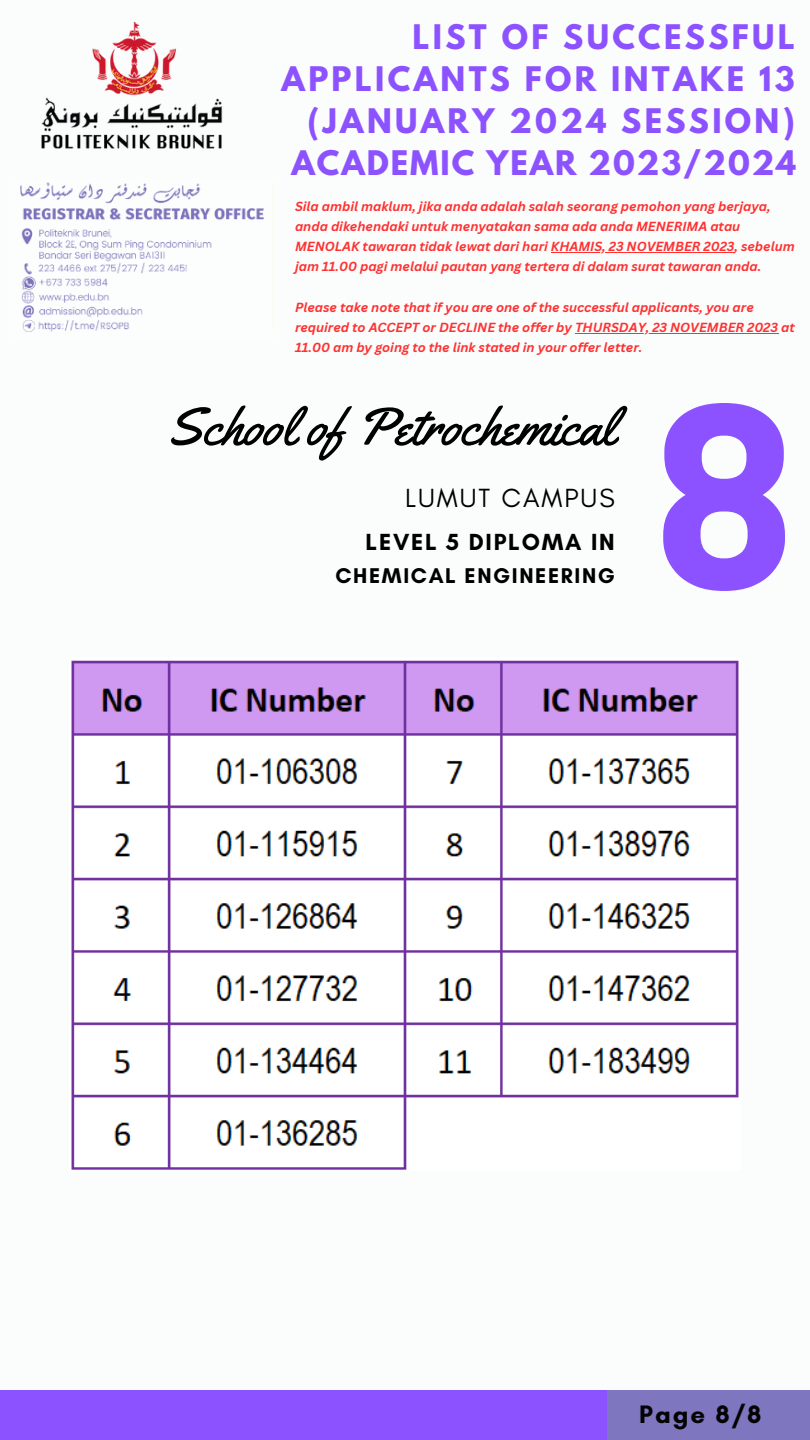
<style>
.page{position:relative;width:810px;height:1440px;background:#fbfcfc}
.page>*{position:absolute;margin:0;border:0;box-sizing:border-box;transform-origin:0 0}
.t1{font:700 233.2px "Cooper Hewitt";color:#8c52ff}
.t2{font:53px "Yellowtail";color:#000}
.t3{font:700 30px/42px "League Spartan";letter-spacing:.11em;color:#8c52ff;text-align:right}
.t4{font:700 30px "League Spartan";letter-spacing:.065em;color:#8c52ff}
.t5{font:26.7px "Glacial Indifference";letter-spacing:.075em;color:#000}
.t6{font:700 25.7px "Glacial Indifference";color:#040405}
.t7{font:700 23.7px "Glacial Indifference";letter-spacing:.075em;color:#000}
.t8{font:700 21.7px "Glacial Indifference";letter-spacing:.075em;color:#000}
.t9{font:italic 700 12.8px/20.2px "Canva Sans";color:#ff3131}
</style>
<div class="page">
<img style="left:41px;top:22px;width:182px;height:127px">
<img style="left:20px;top:182px;width:244px;height:150px">
<div style="left:0;top:1390px;width:810px;height:50px;background:#8c52ff"></div>
<div style="left:608px;top:1390px;width:202px;height:50px;background:#7e76be"></div>
<img style="left:71px;top:660px;width:668px;height:510px">
<hr style="left:551px;top:252px;width:183px;height:1px;background:#ff3131">
<hr style="left:575px;top:333px;width:203px;height:1px;background:#ff3131">
<p class="t3" style="left:281px;top:20px;width:515px">LIST OF SUCCESSFUL<br>APPLICANTS FOR INTAKE 13 (JANUARY 2024 SESSION)</p>
<p class="t4" style="left:292px;top:148px;width:506px">ACADEMIC YEAR 2023/2024</p>
<p class="t9" style="left:295px;top:196px;width:501px">Sila ambil maklum, jika anda adalah salah seorang pemohon yang berjaya, anda dikehendaki untuk menyatakan sama ada anda MENERIMA atau MENOLAK tawaran tidak lewat dari hari KHAMIS, 23 NOVEMBER 2023, sebelum jam 11.00 pagi melalui pautan yang tertera di dalam surat tawaran anda.</p>
<p class="t9" style="left:295px;top:297px;width:501px">Please take note that if you are one of the successful applicants, you are required to ACCEPT or DECLINE the offer by THURSDAY, 23 NOVEMBER 2023 at<br>11.00 am by going to the link stated in your offer letter.</p>
<p class="t2" style="left:167px;top:393px;width:449px">School of Petrochemical</p>
<p class="t5" style="left:405px;top:481px;width:211px">LUMUT CAMPUS</p>
<p class="t7" style="left:366px;top:527px;width:251px">LEVEL 5 DIPLOMA IN</p>
<p class="t8" style="left:336px;top:563px;width:281px">CHEMICAL ENGINEERING</p>
<p class="t1" style="left:654px;top:413px;width:141px">8</p>
<p class="t6" style="left:639px;top:1399px;width:124px">Page 8/8</p>
</div>
